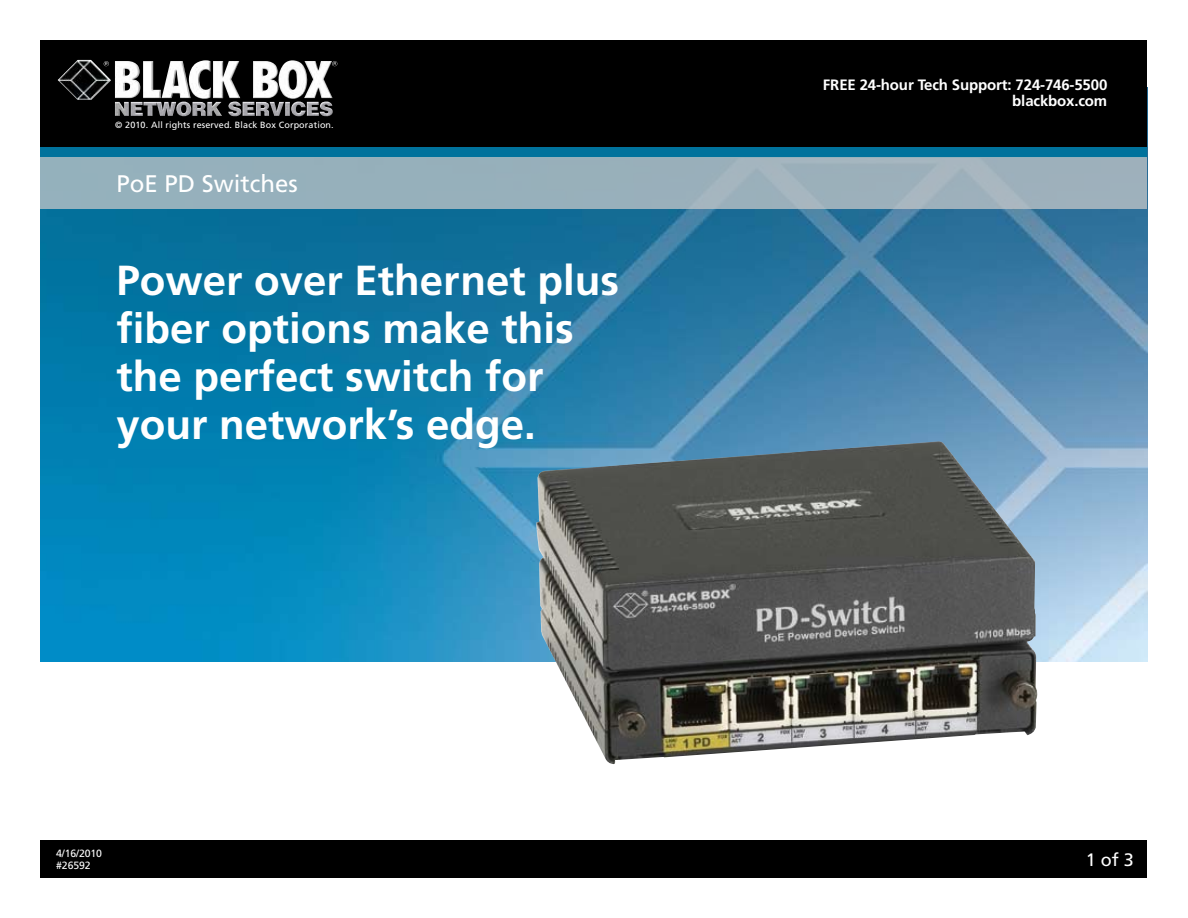
<style>
.page{position:relative;width:1188px;height:918px;background:#fff}
.page>*{position:absolute;margin:0;border:0;box-sizing:border-box;transform-origin:0 0}
.t1{font:700 42px/48px "Frutiger";color:#fff}
.t2{font:24px "Frutiger";color:#fff}
.t3{font:18px "Frutiger";color:#fff}
.t4{font:700 15px/16.5px "Frutiger";letter-spacing:-.01em;color:#fff;text-align:right}
.t5{font:10.5px/12px "Frutiger";letter-spacing:-.01em;color:#fff}
.t6{font:9px "Frutiger";letter-spacing:.015em;color:#fff}
</style>
<div class="page">
<img style="left:40px;top:209px;width:1108px;height:453px">
<div style="left:40px;top:40px;width:1108px;height:107px;background:#000"></div>
<div style="left:40px;top:147px;width:1108px;height:10px;background:#00729c"></div>
<div style="left:40px;top:157px;width:1108px;height:52px;background:linear-gradient(to right,#93b0bb,#a1b1bc)"></div>
<img style="left:58px;top:60px;width:275px;height:43px">
<div style="left:40px;top:840px;width:1108px;height:38px;background:#000"></div>
<img style="left:536px;top:441px;width:502px;height:323px">
<p class="t6" style="left:115px;top:120px;width:220px">© 2010. All rights reserved. Black Box Corporation.</p>
<p class="t2" style="left:117px;top:169px;width:183px">PoE PD Switches</p>
<p class="t1" style="left:117px;top:257px;width:504px">Power over Ethernet plus fiber options make this the perfect switch for your network’s edge.</p>
<p class="t5" style="left:56px;top:847px;width:47px">4/16/2010 #26592</p>
<p class="t4" style="left:823px;top:76px;width:286px">FREE 24-hour Tech Support: 724-746-5500 blackbox.com</p>
<p class="t3" style="left:1086px;top:849px;width:50px">1 of 3</p>
</div>
